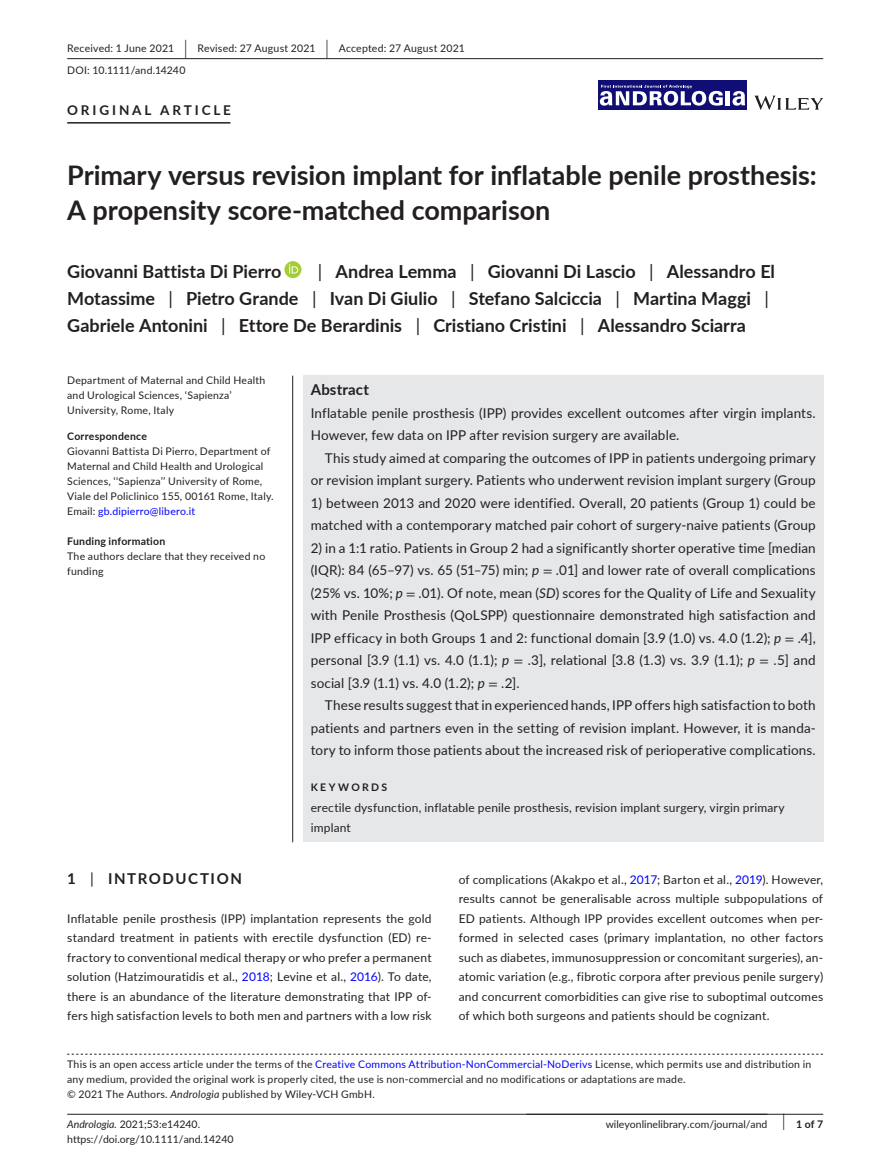
<style>
.page{position:relative;width:893px;height:1174px;background:#fff}
.page>*{position:absolute;margin:0;border:0;box-sizing:border-box;transform-origin:0 0}
.t1{font:700 27px/34.5px "Lato";color:#231f20}
.t2{font:700 18px/27px "Lato";color:#231f20}
.t3{font:700 15px "Lato";letter-spacing:.1em;color:#231f20}
.t4{font:700 15px "Lato";letter-spacing:.015em;color:#231f20}
.t5{font:13.5px/22.5px "Lato";letter-spacing:.01em;color:#231f20}
.t6{font:700 13.5px "Lato";letter-spacing:.215em;color:#231f20}
.t7{font:12px/19.5px "Lato";letter-spacing:.015em;color:#231f20;text-align:justify}
.t8{font:10.5px/15px "Lato";letter-spacing:.02em;color:#231f20}
.t9{font:10.5px "Lato";color:#231f20}
.t10{font:700 10.5px "Lato";letter-spacing:.02em;color:#231f20}
.t11{font:700 10.5px "Lato";letter-spacing:.22em;color:#231f20}
.s1{font-size:19.65px}
.s2{font-weight:400}
.s3{color:#00f}
.s4{font-style:italic}
.s5{font-family:"STIX"}
.s6{font-weight:400;font-size:17.4px}
</style>
<div class="page">
<hr style="left:67px;top:1113px;width:756px;height:1px;background:#231f20">
<svg style="left:754px;top:96px;width:69px;height:14px"></svg>
<div style="left:598px;top:80px;width:149px;height:30px;background:#100d75"></div>
<svg style="left:600px;top:85px;width:123px;height:21px"></svg>
<hr style="left:726px;top:91px;width:4px;height:14px;background:#fff">
<svg style="left:732px;top:91px;width:13px;height:15px"></svg>
<hr style="left:67px;top:58px;width:756px;height:1px;background:#231f20">
<hr style="left:67px;top:122px;width:163px;height:2px;background:#231f20">
<svg style="left:284px;top:261px;width:17px;height:17px"></svg>
<svg style="left:289px;top:264px;width:9px;height:9px"></svg>
<div style="left:303px;top:376px;width:520px;height:466px;background:#e6e7e9"></div>
<hr style="left:292px;top:376px;width:1px;height:466px;background:#231f20">
<svg style="left:67px;top:1053px;width:756px;height:1px"></svg>
<p class="t8" style="left:67px;top:37px;width:399px;line-height:21.8px">Received: 1 June 2021 <span class="s1">|</span> Revised: 27 August 2021 <span class="s1">|</span> Accepted: 27 August 2021<br>DOI: 10.1111/and.14240</p>
<p class="t6" style="left:67px;top:100px;width:165px">ORIGINAL ARTICLE</p>
<h1 class="t1" style="left:67px;top:157px;width:751px">Primary versus revision implant for inflatable penile prosthesis:<br>A propensity score-matched comparison</h1>
<h2 class="t2" style="left:67px;top:257px;width:709px;text-indent:251px"><span class="s2">|</span> Andrea Lemma <span class="s2">|</span> Giovanni Di Lascio <span class="s2">|</span> Alessandro El<br>Motassime <span class="s2">|</span> Pietro Grande <span class="s2">|</span> Ivan Di Giulio <span class="s2">|</span> Stefano Salciccia <span class="s2">|</span> Martina Maggi <span class="s2">|<br></span>Gabriele Antonini <span class="s2">|</span> Ettore De Berardinis <span class="s2">|</span> Cristiano Cristini <span class="s2">|</span> Alessandro Sciarra</h2>
<h2 class="t2" style="left:67px;top:257px;width:216px">Giovanni Battista Di Pierro</h2>
<p class="t8" style="left:67px;top:372px;width:200px">Department of Maternal and Child Health and Urological Sciences, ‘Sapienza’<br>University, Rome, Italy</p>
<p class="t10" style="left:67px;top:428px;width:81px">Correspondence</p>
<p class="t8" style="left:67px;top:443px;width:208px">Giovanni Battista Di Pierro, Department of Maternal and Child Health and Urological Sciences, ‘‘Sapienza’’ University of Rome, Viale del Policlinico 155, 00161 Rome, Italy.<br>Email: <span class="s3">gb.dipierro@libero.it</span></p>
<p class="t10" style="left:67px;top:533px;width:100px">Funding information</p>
<p class="t8" style="left:67px;top:548px;width:200px">The authors declare that they received no funding</p>
<p class="t4" style="left:311px;top:379px;width:60px">Abstract</p>
<p class="t5" style="left:311px;top:401px;width:507px">Inflatable penile prosthesis (IPP) provides excellent outcomes after virgin implants.<br>However, few data on IPP after revision surgery are available.</p>
<p class="t5" style="left:311px;top:446px;width:507px;text-align:right">This study aimed at comparing the outcomes of IPP in patients undergoing primary or revision implant surgery. Patients who underwent revision implant surgery (Group</p>
<p class="t5" style="left:311px;top:491px;width:507px">1) between 2013 and 2020 were identified. Overall, 20 patients (Group 1) could be matched with a contemporary matched pair cohort of surgery-naive patients (Group</p>
<p class="t5" style="left:311px;top:536px;width:507px;text-align:justify">2) in a 1:1 ratio. Patients in Group 2 had a significantly shorter operative time [median (IQR): 84 (65–97) vs. 65 (51–75) min; <span class="s4">p</span> <span class="s5">=</span> .01] and lower rate of overall complications (25% vs. 10%; <span class="s4">p</span> <span class="s5">=</span> .01). Of note, mean (<span class="s4">SD</span>) scores for the Quality of Life and Sexuality with Penile Prosthesis (QoLSPP) questionnaire demonstrated high satisfaction and IPP efficacy in both Groups 1 and 2: functional domain [3.9 (1.0) vs. 4.0 (1.2); <span class="s4">p</span> <span class="s5">=</span> .4], personal [3.9 (1.1) vs. 4.0 (1.1); <span class="s4">p</span> <span class="s5">=</span> .3], relational [3.8 (1.3) vs. 3.9 (1.1); <span class="s4">p</span> <span class="s5">=</span> .5] and social [3.9 (1.1) vs. 4.0 (1.2); <span class="s4">p</span> <span class="s5">=</span> .2].</p>
<p class="t5" style="left:311px;top:693px;width:507px;text-align:justify;text-indent:14px">These results suggest that in experienced hands, IPP offers high satisfaction to both patients and partners even in the setting of revision implant. However, it is manda&shy;tory to inform those patients about the increased risk of perioperative complications.</p>
<p class="t11" style="left:311px;top:779px;width:78px">KEYWORDS</p>
<p class="t7" style="left:311px;top:797px;width:475px">erectile dysfunction, inflatable penile prosthesis, revision implant surgery, virgin primary implant</p>
<p class="t3" style="left:67px;top:867px;width:176px">1 <span class="s2">|</span> INTRODUCTION</p>
<p class="t7" style="left:67px;top:908px;width:366px">Inflatable penile prosthesis (IPP) implantation represents the gold standard treatment in patients with erectile dysfunction (ED) re&shy;fractory to conventional medical therapy or who prefer a permanent solution (Hatzimouratidis et al., <span class="s3">2018</span>; Levine et al., <span class="s3">2016</span>). To date, there is an abundance of the literature demonstrating that IPP of&shy;fers high satisfaction levels to both men and partners with a low risk</p>
<p class="t7" style="left:459px;top:869px;width:366px">of complications (Akakpo et al., <span class="s3">2017</span>; Barton et al., <span class="s3">2019</span>). However, results cannot be generalisable across multiple subpopulations of ED patients. Although IPP provides excellent outcomes when per&shy;formed in selected cases (primary implantation, no other factors such as diabetes, immunosuppression or concomitant surgeries), an&shy;atomic variation (e.g., fibrotic corpora after previous penile surgery) and concurrent comorbidities can give rise to suboptimal outcomes of which both surgeons and patients should be cognizant.</p>
<p class="t8" style="left:67px;top:1056px;width:746px">This is an open access article under the terms of the <span class="s3">Creative Commons Attribution-NonCommercial-NoDerivs</span> License, which permits use and distribution in any medium, provided the original work is properly cited, the use is non-commercial and no modifications or adaptations are made.<br>© 2021 The Authors. <span class="s4">Andrologia</span> published by Wiley-VCH GmbH.</p>
<p class="t9" style="left:67px;top:1116px;width:134px"><span class="s4">Andrologia.</span> 2021;53:e14240.</p>
<p class="t10" style="left:783px;top:1116px;width:42px"><span class="s6">|</span> 1 of 7</p>
<p class="t9" style="left:67px;top:1131px;width:168px">https://doi.org/10.1111/and.14240</p>
<p class="t9" style="left:606px;top:1116px;width:163px">wileyonlinelibrary.com/journal/and</p>
</div>
